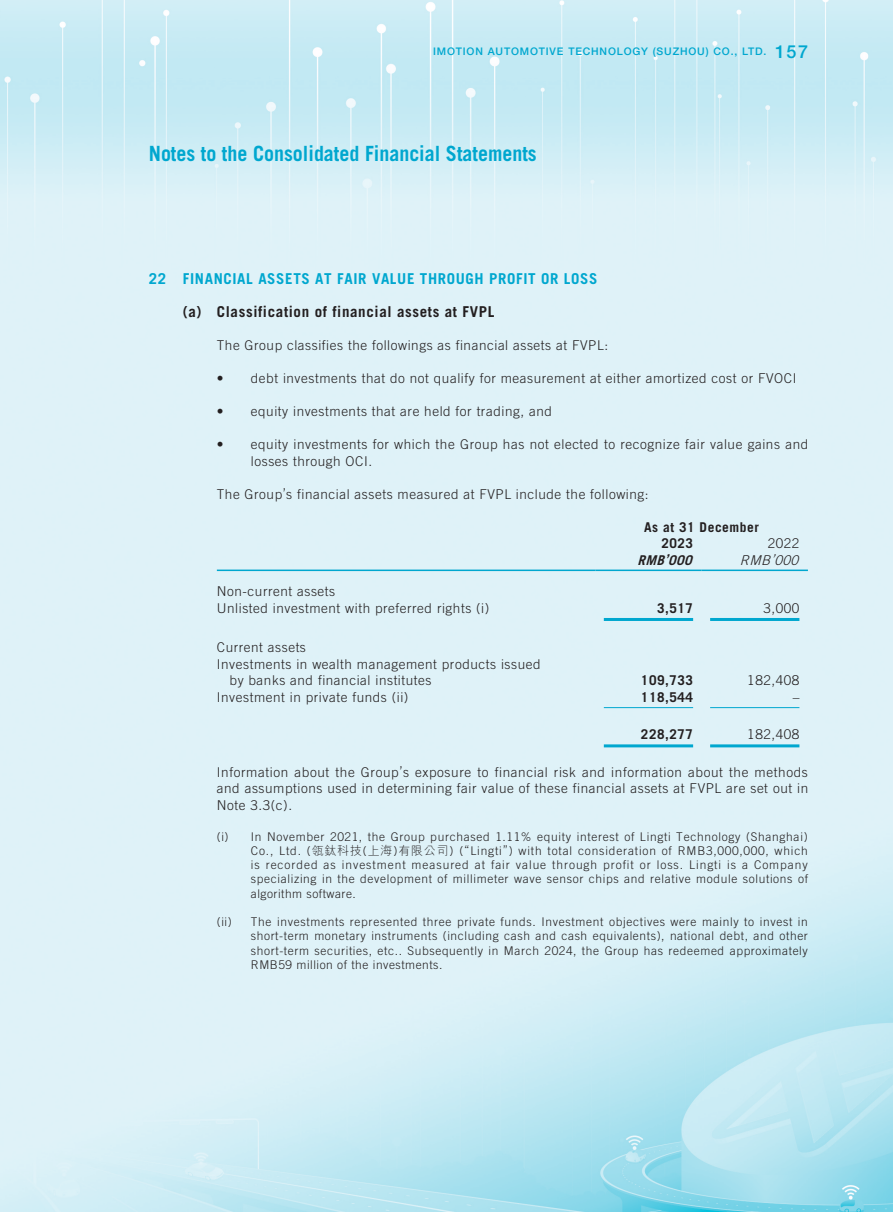
<style>
.page{position:relative;width:893px;height:1212px;background:#fff}
.page>*{position:absolute;margin:0;border:0;box-sizing:border-box;transform-origin:0 0}
.t1{font:700 21px "Trade Gothic LT Std";color:#00a7cf;scale:.95 1}
.t2{font:700 15px "Trade Gothic LT Std";letter-spacing:.04em;color:#00a7cf}
.t3{font:700 15px "Trade Gothic LT Std";letter-spacing:.04em;color:#231f20}
.t4{font:300 13.5px/16.5px "Trade Gothic LT Std";letter-spacing:.04em;color:#231f20}
.t5{font:700 13.5px/16.5px "Trade Gothic LT Std";letter-spacing:.04em;color:#231f20}
.t6{font:italic 700 13.5px "Trade Gothic LT Std";color:#231f20}
.t7{font:italic 300 13.5px "Trade Gothic LT Std";color:#231f20}
.t8{font:300 12px/14.2px "Trade Gothic LT Std";letter-spacing:.05em;color:#231f20;text-align:justify}
.t9{font:500 10.5px "Helvetica Neue LT Std";letter-spacing:.08em;color:#00a7cf}
.s1{font-size:18px}
.s2{font-family:"M Hei HK"}
</style>
<div class="page">
<img style="left:0;top:0;width:893px;height:1212px">
<hr style="left:217px;top:569px;width:378px;height:2px;background:#00a7cf">
<hr style="left:595px;top:569px;width:107px;height:2px;background:#00a7cf">
<hr style="left:702px;top:569px;width:106px;height:2px;background:#00a7cf">
<hr style="left:604px;top:618px;width:89px;height:3px;background:#00a7cf">
<hr style="left:710px;top:618px;width:89px;height:3px;background:#00a7cf">
<hr style="left:604px;top:707px;width:89px;height:1px;background:#00a7cf">
<hr style="left:710px;top:707px;width:89px;height:1px;background:#00a7cf">
<hr style="left:604px;top:744px;width:89px;height:3px;background:#00a7cf">
<hr style="left:710px;top:744px;width:89px;height:3px;background:#00a7cf">
<p class="t9" style="left:433px;top:45px;width:376px">IMOTION AUTOMOTIVE TECHNOLOGY (SUZHOU) CO., LTD. <span class="s1">157</span></p>
<h1 class="t1" style="left:149px;top:141px;width:410px">Notes to the Consolidated Financial Statements</h1>
<p class="t2" style="left:149px;top:269px;width:450px">22 FINANCIAL ASSETS AT FAIR VALUE THROUGH PROFIT OR LOSS</p>
<p class="t3" style="left:183px;top:303px;width:313px">(a) Classification of financial assets at FVPL</p>
<p class="t4" style="left:217px;top:337px;width:393px">The Group classifies the followings as financial assets at FVPL:</p>
<p class="t4" style="left:217px;top:370px;width:581px">• debt investments that do not qualify for measurement at either amortized cost or FVOCI</p>
<p class="t4" style="left:217px;top:403px;width:337px">• equity investments that are held for trading, and</p>
<p class="t4" style="left:251px;top:436px;width:559px;text-indent:-34px">• equity investments for which the Group has not elected to recognize fair value gains and losses through OCI.</p>
<p class="t4" style="left:217px;top:486px;width:433px">The Group’s financial assets measured at FVPL include the following:</p>
<p class="t5" style="left:661px;top:518px;width:99px;text-indent:-17px">As at 31 December<br>2023</p>
<p class="t4" style="left:768px;top:535px;width:33px">2022</p>
<p class="t4" style="left:217px;top:583px;width:274px">Non-current assets<br>Unlisted investment with preferred rights (i)</p>
<p class="t6" style="left:637px;top:552px;width:60px">RMB’000</p>
<p class="t7" style="left:740px;top:552px;width:64px">RMB’000</p>
<p class="t5" style="left:657px;top:600px;width:38px">3,517</p>
<p class="t4" style="left:763px;top:600px;width:38px">3,000</p>
<p class="t4" style="left:217px;top:639px;width:91px">Current assets</p>
<p class="t4" style="left:217px;top:655px;width:325px">Investments in wealth management products issued</p>
<p class="t4" style="left:230px;top:672px;width:203px">by banks and financial institutes</p>
<p class="t5" style="left:641px;top:672px;width:54px">109,733</p>
<p class="t4" style="left:747px;top:672px;width:54px">182,408</p>
<p class="t4" style="left:217px;top:688px;width:193px">Investment in private funds (ii)</p>
<p class="t5" style="left:641px;top:688px;width:54px">118,544</p>
<p class="t4" style="left:793px;top:688px;width:8px">–</p>
<p class="t5" style="left:641px;top:726px;width:54px">228,277</p>
<p class="t4" style="left:747px;top:726px;width:54px">182,408</p>
<p class="t4" style="left:217px;top:764px;width:593px;text-align:justify">Information about the Group’s exposure to financial risk and information about the methods and assumptions used in determining fair value of these financial assets at FVPL are set out in Note 3.3(c).</p>
<p class="t8" style="left:251px;top:829px;width:559px;text-indent:-34px">(i) In November 2021, the Group purchased 1.11% equity interest of Lingti Technology (Shanghai)<br>Co., Ltd. (<span class="s2">瓴鈦科技</span>(<span class="s2">上海</span>)<span class="s2">有限公司</span>) (“Lingti”) with total consideration of RMB3,000,000, which is recorded as investment measured at fair value through profit or loss. Lingti is a Company specializing in the development of millimeter wave sensor chips and relative module solutions of algorithm software.</p>
<p class="t8" style="left:217px;top:915px;width:16px">(ii)</p>
<p class="t8" style="left:251px;top:915px;width:559px">The investments represented three private funds. Investment objectives were mainly to invest in short-term monetary instruments (including cash and cash equivalents), national debt, and other short-term securities, etc.. Subsequently in March 2024, the Group has redeemed approximately RMB59 million of the investments.</p>
</div>
